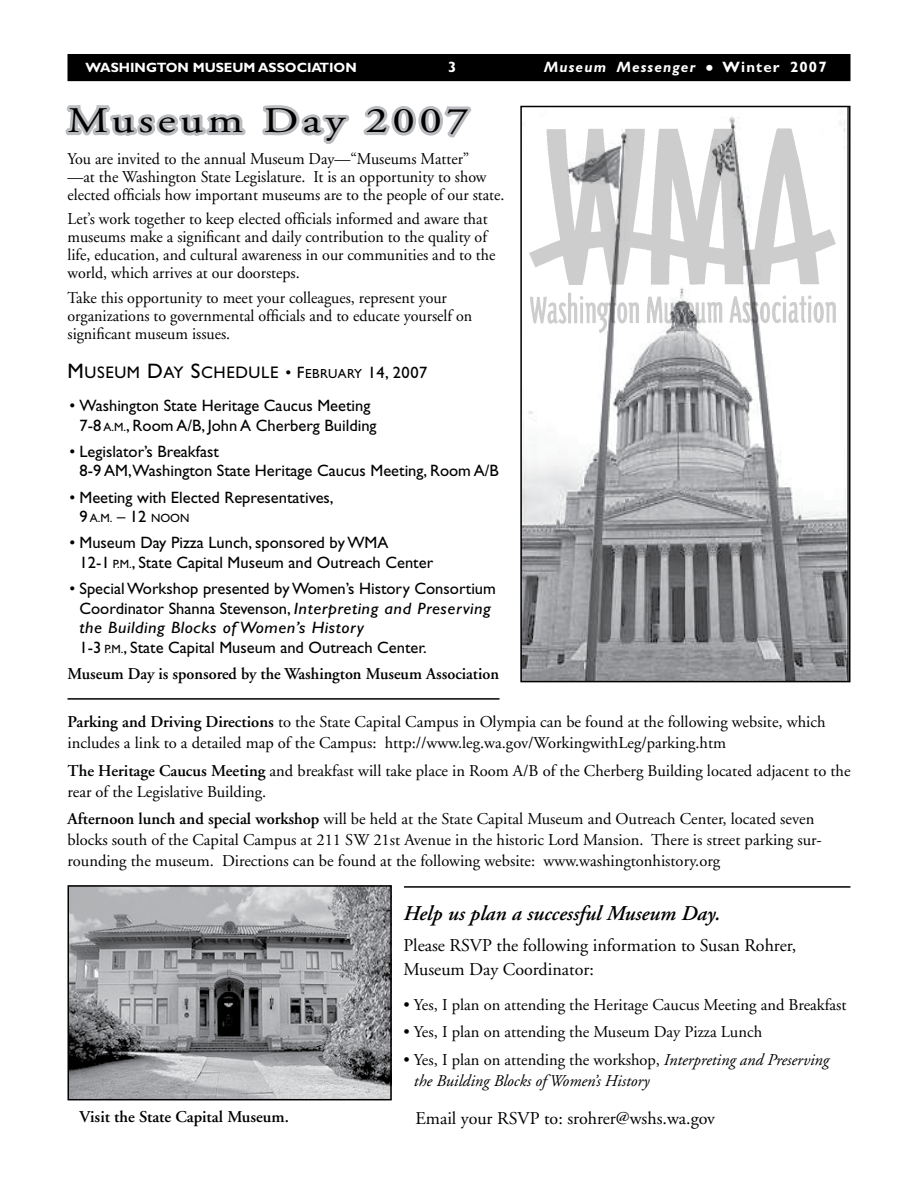
<style>
.page{position:relative;width:918px;height:1188px;background:#fff}
.page>*{position:absolute;margin:0;border:0;box-sizing:border-box;transform-origin:0 0}
.t1{font:36px "Adobe Garamond";letter-spacing:.1em;color:#000;scale:1.25 1}
.t2{font:italic 600 21px "Adobe Garamond";color:#000}
.t3{font:18px/24px "Adobe Garamond";color:#000}
.t4{font:16.8px "Gill Sans SC800";letter-spacing:.035em;color:#000}
.t5{font:16.5px/18px "Adobe Garamond";color:#000}
.t6{font:16.5px/19.5px "Gill Sans";color:#000}
.t7{font:italic 16.5px/21px "Adobe Garamond";color:#000}
.t8{font:600 16.5px "Adobe Garamond";color:#000}
.t9{font:italic 700 15px "Gill Sans";letter-spacing:.075em;color:#fff}
.t10{font:700 15px "Gill Sans";color:#fff}
.t11{font:700 13.5px "Gill Sans";color:#fff}
.t12{font:12px "Gill Sans";color:#000}
.s1{font-style:normal;font-size:21px}
.s2{font-style:normal}
.s3{font-size:21px}
.s4{font-size:16.5px}
.s5{font-size:13.2px}
.s6{font-size:12px}
.s7{font-style:italic}
.s8{font-weight:600}
</style>
<div class="page">
<div style="left:68px;top:55px;width:782px;height:25px;background:#000"></div>
<div style="left:68px;top:54px;width:782px;height:27px;border:2px solid #000"></div>
<svg style="left:65px;top:105px;width:180px;height:31px"></svg>
<svg style="left:262px;top:105px;width:88px;height:39px"></svg>
<svg style="left:363px;top:106px;width:109px;height:32px"></svg>
<img style="left:523px;top:117px;width:324px;height:562px">
<div style="left:520px;top:106px;width:330px;height:576px;border:2px solid #000"></div>
<img style="left:525px;top:124px;width:321px;height:214px">
<img style="left:71px;top:888px;width:318px;height:209px">
<div style="left:68px;top:885px;width:324px;height:215px;border:2px solid #000"></div>
<hr style="left:68px;top:698px;width:432px;height:2px;background:#000">
<hr style="left:404px;top:886px;width:446px;height:2px;background:#000">
<p class="t11" style="left:86px;top:59px;width:273px">WASHINGTON MUSEUM ASSOCIATION</p>
<p class="t10" style="left:448px;top:58px;width:10px">3</p>
<p class="t9" style="left:544px;top:58px;width:284px">Museum Messenger <span class="s1">•</span> <span class="s2">Winter 2007</span></p>
<h1 class="t1" style="left:68px;top:101px;width:323px">Museum Day 2007</h1>
<p class="t5" style="left:68px;top:150px;width:439px">You are invited to the annual Museum Day—“Museums Matter”<br>—at the Washington State Legislature. It is an opportunity to show elected officials how important museums are to the people of our state.</p>
<p class="t5" style="left:68px;top:211px;width:429px">Let’s work together to keep elected officials informed and aware that museums make a significant and daily contribution to the quality of life, education, and cultural awareness in our communities and to the world, which arrives at our doorsteps.</p>
<p class="t5" style="left:68px;top:289px;width:406px">Take this opportunity to meet your colleagues, represent your organizations to governmental officials and to educate yourself on significant museum issues.</p>
<p class="t4" style="left:68px;top:363px;width:361px"><span class="s3">M</span>USEUM <span class="s3">D</span>AY <span class="s3">S</span>CHEDULE <span class="s4">• F</span><span class="s5">EBRUARY</span> <span class="s4">14, 2007</span></p>
<p class="t6" style="left:80px;top:396px;width:299px;text-indent:-10px">• Washington State Heritage Caucus Meeting<br>7-8 <span class="s6">A.M.</span>, Room A/B, John A Cherberg Building</p>
<p class="t6" style="left:80px;top:442px;width:421px;text-indent:-10px">• Legislator’s Breakfast<br>8-9 AM,Washington State Heritage Caucus Meeting, Room A/B</p>
<p class="t6" style="left:69px;top:488px;width:266px">• Meeting with Elected Representatives,</p>
<p class="t12" style="left:80px;top:511px;width:112px"><span class="s4">9</span> A.M. <span class="s4">– 12</span> NOON</p>
<p class="t6" style="left:80px;top:533px;width:355px;text-indent:-10px">• Museum Day Pizza Lunch, sponsored by WMA<br>12-1 <span class="s6">P.M.</span>, State Capital Museum and Outreach Center</p>
<p class="t6" style="left:79px;top:579px;width:418px;text-indent:-10px">• Special Workshop presented by Women’s History Consortium Coordinator Shanna Stevenson, <span class="s7">Interpreting and Preserving the Building Blocks of Women’s History<br></span>1-3 <span class="s6">P.M.</span>, State Capital Museum and Outreach Center.</p>
<p class="t8" style="left:68px;top:665px;width:433px">Museum Day is sponsored by the Washington Museum Association</p>
<p class="t5" style="left:68px;top:712px;width:760px;line-height:21px"><span class="s8">Parking and Driving Directions</span> to the State Capital Campus in Olympia can be found at the following website, which includes a link to a detailed map of the Campus: http://www.leg.wa.gov/WorkingwithLeg/parking.htm</p>
<p class="t5" style="left:68px;top:760px;width:785px;line-height:21px"><span class="s8">The Heritage Caucus Meeting</span> and breakfast will take place in Room A/B of the Cherberg Building located adjacent to the rear of the Legislative Building.</p>
<p class="t5" style="left:68px;top:809px;width:756px;line-height:21px"><span class="s8">Afternoon lunch and special workshop</span> will be held at the State Capital Museum and Outreach Center, located seven blocks south of the Capital Campus at 211 SW 21st Avenue in the historic Lord Mansion. There is street parking sur&shy;rounding the museum. Directions can be found at the following website: www.washingtonhistory.org</p>
<p class="t2" style="left:404px;top:902px;width:318px">Help us plan a successful Museum Day.</p>
<p class="t3" style="left:404px;top:934px;width:394px">Please RSVP the following information to Susan Rohrer,<br>Museum Day Coordinator:</p>
<p class="t5" style="left:404px;top:996px;width:445px">• Yes, I plan on attending the Heritage Caucus Meeting and Breakfast</p>
<p class="t5" style="left:404px;top:1024px;width:360px">• Yes, I plan on attending the Museum Day Pizza Lunch</p>
<p class="t7" style="left:414px;top:1050px;width:417px;text-indent:-10px"><span class="s2">• Yes, I plan on attending the workshop,</span> Interpreting and Preserving the Building Blocks of Women’s History</p>
<p class="t8" style="left:80px;top:1108px;width:211px">Visit the State Capital Museum.</p>
<p class="t3" style="left:416px;top:1106px;width:301px">Email your RSVP to: srohrer@wshs.wa.gov</p>
</div>
